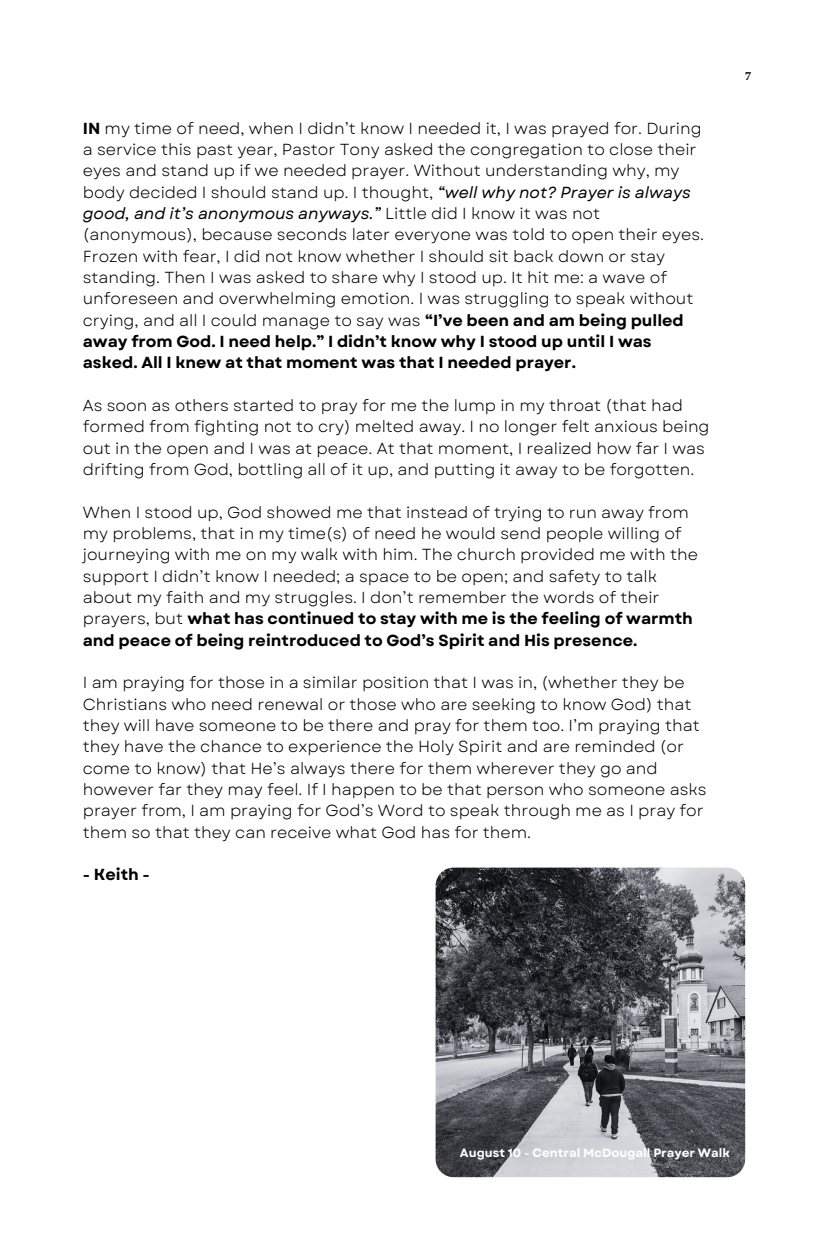
<style>
.page{position:relative;width:828px;height:1260px;background:#fff}
.page>*{position:absolute;margin:0;border:0;box-sizing:border-box;transform-origin:0 0}
.t1{font:16px/21.4px "Garet";color:#000}
.t2{font:700 16px "Garet";color:#000}
.t3{font:700 12px "Garet";color:#fff}
.t4{font:700 12px "Te X Gyre Pagella";color:#000}
.s1{font-weight:700}
.s2{font-style:italic}
</style>
<div class="page">
<img style="left:436px;top:868px;width:309px;height:309px;border-radius:18px">
<p class="t1" style="left:83px;top:117px;width:623px"><span class="s1">IN</span> my time of need, when I didn’t know I needed it, I was prayed for. During a service this past year, Pastor Tony asked the congregation to close their eyes and stand up if we needed prayer. Without understanding why, my body decided I should stand up. I thought, <span class="s2">“well why not? Prayer is always good, and it’s anonymous anyways.”</span> Little did I know it was not (anonymous), because seconds later everyone was told to open their eyes.<br>Frozen with fear, I did not know whether I should sit back down or stay standing. Then I was asked to share why I stood up. It hit me: a wave of unforeseen and overwhelming emotion. I was struggling to speak without crying, and all I could manage to say was <span class="s1">“I’ve been and am being pulled away from God. I need help.” I didn’t know why I stood up until I was asked. All I knew at that moment was that I needed prayer.</span></p>
<h2 class="t1" style="left:83px;top:395px;width:628px">As soon as others started to pray for me the lump in my throat (that had formed from fighting not to cry) melted away. I no longer felt anxious being out in the open and I was at peace. At that moment, I realized how far I was drifting from God, bottling all of it up, and putting it away to be forgotten.</h2>
<h2 class="t1" style="left:83px;top:501px;width:617px">When I stood up, God showed me that instead of trying to run away from my problems, that in my time(s) of need he would send people willing of journeying with me on my walk with him. The church provided me with the support I didn’t know I needed; a space to be open; and safety to talk about my faith and my struggles. I don’t remember the words of their prayers, but <span class="s1">what has continued to stay with me is the feeling of warmth and peace of being reintroduced to God’s Spirit and His presence.</span></h2>
<h2 class="t1" style="left:83px;top:672px;width:625px">I am praying for those in a similar position that I was in, (whether they be Christians who need renewal or those who are seeking to know God) that they will have someone to be there and pray for them too. I’m praying that they have the chance to experience the Holy Spirit and are reminded (or come to know) that He’s always there for them wherever they go and however far they may feel. If I happen to be that person who someone asks prayer from, I am praying for God’s Word to speak through me as I pray for them so that they can receive what God has for them.</h2>
<h2 class="t2" style="left:83px;top:863px;width:69px">- Keith -</h2>
<p class="t4" style="left:745px;top:66px;width:7px">7</p>
<p class="t3" style="left:460px;top:1145px;width:271px">August 10 - Central McDougall Prayer Walk</p>
</div>
